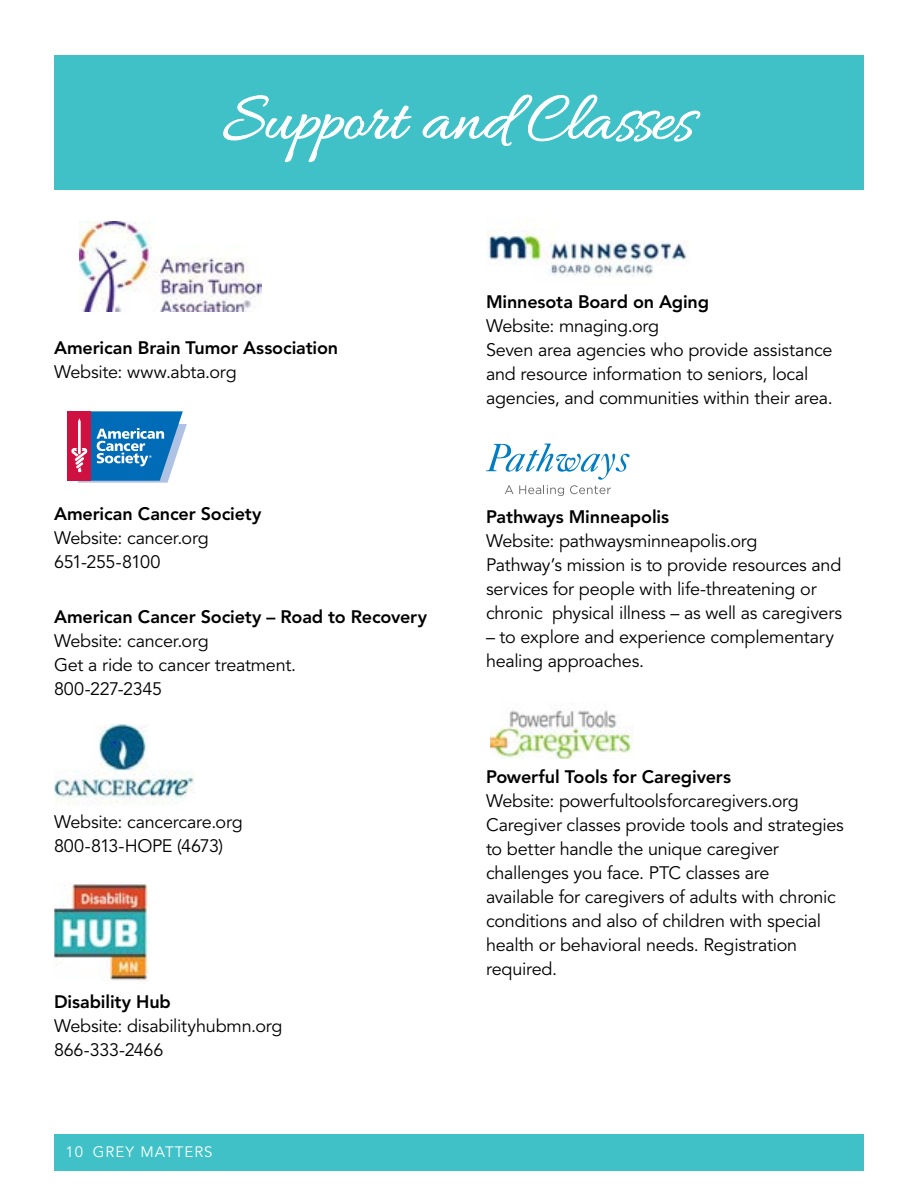
<style>
.page{position:relative;width:918px;height:1188px;background:#fff}
.page>*{position:absolute;margin:0;border:0;box-sizing:border-box;transform-origin:0 0}
.t1{font:18px/24px "Avenir LT Std";letter-spacing:-.015em;color:#000}
.t2{font:800 18px "Avenir LT Std";letter-spacing:-.005em;color:#000}
.t3{font:15px "Avenir LT Std";letter-spacing:.07em;color:#fff}
</style>
<div class="page">
<div style="left:54px;top:1134px;width:810px;height:37px;background:#3fc1c7"></div>
<div style="left:54px;top:55px;width:810px;height:135px;background:#3fc1c7"></div>
<svg style="left:223px;top:94px;width:478px;height:69px"></svg>
<img style="left:80px;top:221px;width:181px;height:91px">
<div style="left:68px;top:411px;width:23px;height:70px;background:#ce1141"></div>
<svg style="left:71px;top:411px;width:116px;height:72px"></svg>
<img style="left:54px;top:724px;width:140px;height:81px">
<img style="left:54px;top:882px;width:95px;height:98px">
<img style="left:486px;top:217px;width:201px;height:60px">
<svg style="left:486px;top:444px;width:144px;height:52px"></svg>
<img style="left:491px;top:710px;width:142px;height:49px">
<p class="t2" style="left:54px;top:337px;width:286px">American Brain Tumor Association</p>
<p class="t1" style="left:54px;top:360px;width:184px">Website: www.abta.org</p>
<p class="t2" style="left:54px;top:503px;width:209px">American Cancer Society</p>
<p class="t1" style="left:54px;top:526px;width:156px">Website: cancer.org<br>651-255-8100</p>
<p class="t2" style="left:54px;top:606px;width:375px">American Cancer Society – Road to Recovery</p>
<p class="t1" style="left:54px;top:629px;width:244px">Website: cancer.org<br>Get a ride to cancer treatment.<br>800-227-2345</p>
<p class="t1" style="left:54px;top:810px;width:190px">Website: cancercare.org<br>800-813-HOPE (4673)</p>
<p class="t2" style="left:54px;top:991px;width:118px">Disability Hub</p>
<p class="t1" style="left:54px;top:1014px;width:230px">Website: disabilityhubmn.org<br>866-333-2466</p>
<p class="t3" style="left:65px;top:1143px;width:149px">10 GREY MATTERS</p>
<p class="t2" style="left:486px;top:291px;width:225px">Minnesota Board on Aging</p>
<p class="t1" style="left:486px;top:314px;width:348px">Website: mnaging.org<br>Seven area agencies who provide assistance and resource information to seniors, local agencies, and communities within their area.</p>
<p class="t2" style="left:486px;top:506px;width:185px">Pathways Minneapolis</p>
<p class="t1" style="left:486px;top:530px;width:358px">Website: pathwaysminneapolis.org<br>Pathway’s mission is to provide resources and services for people with life-threatening or chronic physical illness – as well as caregivers</p>
<p class="t1" style="left:486px;top:626px;width:350px">– to explore and experience complementary healing approaches.</p>
<p class="t2" style="left:486px;top:766px;width:247px">Powerful Tools for Caregivers</p>
<p class="t1" style="left:486px;top:789px;width:359px">Website: powerfultoolsforcaregivers.org Caregiver classes provide tools and strategies to better handle the unique caregiver challenges you face. PTC classes are<br>available for caregivers of adults with chronic conditions and also of children with special health or behavioral needs. Registration required.</p>
</div>
